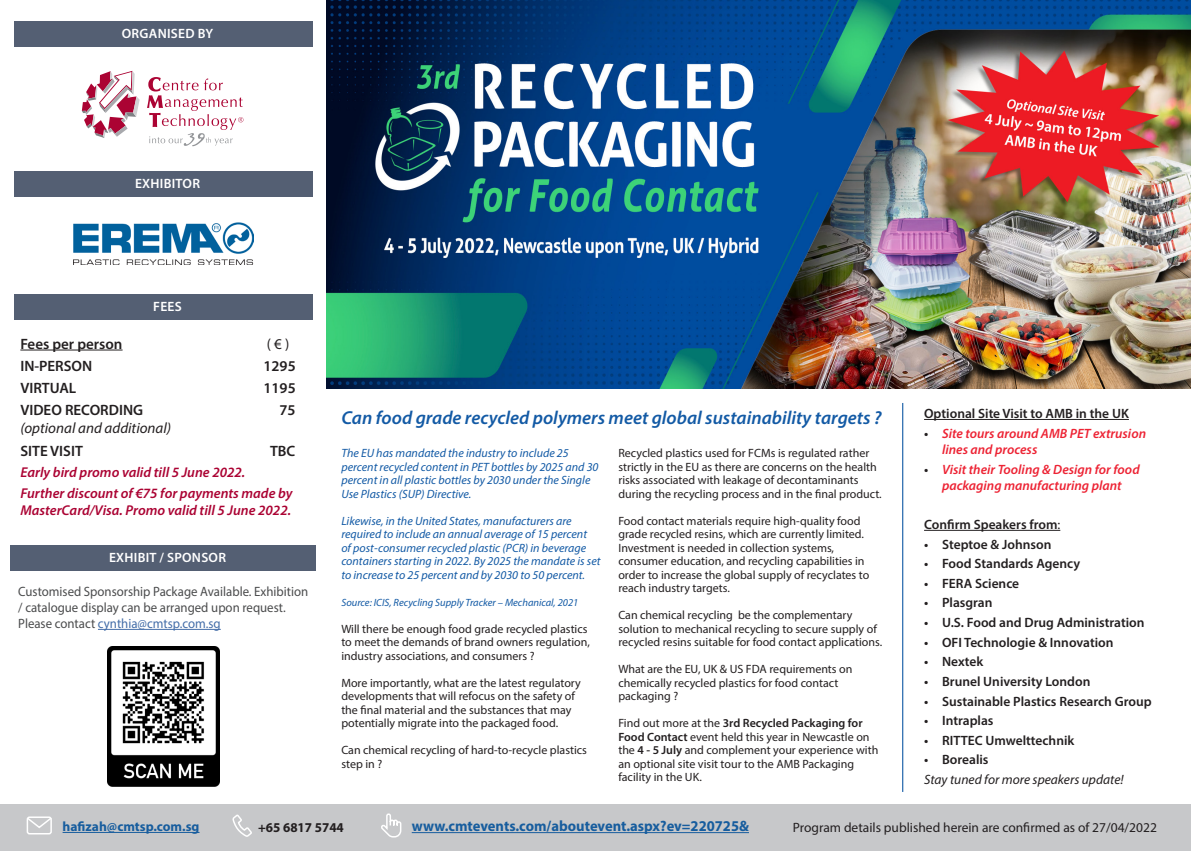
<style>
.page{position:relative;width:1191px;height:851px;background:#fff}
.page>*{position:absolute;margin:0;border:0;box-sizing:border-box;transform-origin:0 0}
.t1{font:italic 600 18.75px "Myriad Pro";color:#135aa5}
.t2{font:600 15px "Myriad Pro";color:#231f20}
.t3{font:700 15px "Myriad Pro";color:#175d9e}
.t4{font:italic 15px "Myriad Pro";color:#231f20}
.t5{font:15px "Myriad Pro";color:#231f20}
.t6{font:italic 600 14.25px/17.1px "Myriad Pro";color:#ab0333}
.t7{font:600 13.5px "Myriad Pro";color:#231f20}
.t8{font:13.5px/16.2px "Myriad Pro";color:#4b4c4d;scale:.95 1}
.t9{font:italic 600 13.5px/16.2px "Myriad Pro";color:#ed2334}
.t10{font:13.5px "Myriad Pro";color:#231f20}
.t11{font:600 13.5px "Myriad Pro";letter-spacing:.02em;color:#fff}
.t12{font:italic 13.5px "Myriad Pro";color:#231f20}
.t13{font:700 13.5px "Myriad Pro";color:#175d9e}
.t14{font:700 13.5px "Myriad Pro";color:#231f20}
.t15{font:12px/13.5px "Myriad Pro";color:#231f20}
.t16{font:italic 12px/13.5px "Myriad Pro";color:#135aa5}
.t17{font:italic 10.5px "Myriad Pro";color:#135aa5}
.s1{color:#436da8}
.s2{font-weight:600}
.s3{font-style:normal;color:#231f20}
.s4{font-weight:400}
</style>
<div class="page">
<div style="left:0;top:804px;width:1191px;height:46px;background:#c7c8ca"></div>
<hr style="left:412px;top:832px;width:337px;height:1px;background:#175d9e">
<svg style="left:381px;top:813px;width:21px;height:25px"></svg>
<svg style="left:232px;top:814px;width:20px;height:23px"></svg>
<div style="left:27px;top:816px;width:25px;height:18px;border:2px solid #fff;border-radius:2px"></div>
<svg style="left:26px;top:816px;width:26px;height:13px"></svg>
<hr style="left:63px;top:832px;width:136px;height:1px;background:#175d9e">
<hr style="left:98px;top:629px;width:123px;height:1px;background:#436da8">
<div style="left:14px;top:294px;width:298px;height:25px;background:#545f73"></div>
<div style="left:11px;top:545px;width:305px;height:25px;background:#545f73"></div>
<svg style="left:82px;top:71px;width:58px;height:67px"></svg>
<svg style="left:147px;top:77px;width:96px;height:69px"></svg>
<div style="left:14px;top:21px;width:298px;height:26px;background:#545f73"></div>
<hr style="left:924px;top:419px;width:205px;height:1px;background:#231f20">
<hr style="left:924px;top:530px;width:136px;height:1px;background:#231f20">
<hr style="left:902px;top:403px;width:1px;height:388px;background:#135aa5">
<img style="left:327px;top:0;width:864px;height:389px">
<img style="left:107px;top:646px;width:112px;height:140px">
<hr style="left:20px;top:349px;width:103px;height:1px;background:#231f20">
<div style="left:14px;top:171px;width:298px;height:25px;background:#545f73"></div>
<img style="left:73px;top:222px;width:180px;height:43px">
<p class="t11" style="left:122px;top:25px;width:93px">ORGANISED BY</p>
<p class="t11" style="left:135px;top:175px;width:67px">EXHIBITOR</p>
<p class="t11" style="left:153px;top:298px;width:30px">FEES</p>
<p class="t2" style="left:20px;top:334px;width:104px">Fees per person</p>
<p class="t5" style="left:267px;top:334px;width:24px">( € )</p>
<p class="t2" style="left:20px;top:356px;width:73px">IN-PERSON</p>
<p class="t2" style="left:263px;top:356px;width:34px">1295</p>
<p class="t2" style="left:20px;top:378px;width:57px">VIRTUAL</p>
<p class="t2" style="left:263px;top:378px;width:34px">1195</p>
<p class="t2" style="left:20px;top:400px;width:124px">VIDEO RECORDING</p>
<p class="t2" style="left:279px;top:400px;width:18px">75</p>
<p class="t4" style="left:20px;top:419px;width:152px">(optional and additional)</p>
<p class="t2" style="left:20px;top:441px;width:64px">SITE VISIT</p>
<p class="t2" style="left:270px;top:441px;width:27px">TBC</p>
<p class="t6" style="left:20px;top:463px;width:226px">Early bird promo valid till 5 June 2022.</p>
<p class="t6" style="left:20px;top:484px;width:274px">Further discount of €75 for payments made by<br>MasterCard/Visa. Promo valid till 5 June 2022.</p>
<p class="t11" style="left:109px;top:549px;width:119px">EXHIBIT / SPONSOR</p>
<p class="t8" style="left:18px;top:582px;width:307px">Customised Sponsorship Package Available. Exhibition / catalogue display can be arranged upon request.<br>Please contact <span class="s1">cynthia@cmtsp.com.sg</span></p>
<p class="t1" style="left:341px;top:405px;width:542px">Can food grade recycled polymers meet global sustainability targets ?</p>
<p class="t16" style="left:341px;top:446px;width:259px">The EU has mandated the industry to include 25 percent recycled content in PET bottles by 2025 and 30 percent in all plastic bottles by 2030 under the Single Use Plastics (SUP) Directive.</p>
<p class="t16" style="left:341px;top:513px;width:261px">Likewise, in the United States, manufacturers are required to include an annual average of 15 percent<br>of post-consumer recycled plastic (PCR) in beverage containers starting in 2022. By 2025 the mandate is set to increase to 25 percent and by 2030 to 50 percent.</p>
<p class="t17" style="left:341px;top:595px;width:238px">Source: ICIS, Recycling Supply Tracker – Mechanical, 2021</p>
<p class="t15" style="left:341px;top:621px;width:250px">Will there be enough food grade recycled plastics to meet the demands of brand owners regulation, industry associations, and consumers ?</p>
<p class="t15" style="left:341px;top:675px;width:241px">More importantly, what are the latest regulatory developments that will refocus on the safety of the final material and the substances that may potentially migrate into the packaged food.</p>
<p class="t15" style="left:341px;top:743px;width:247px">Can chemical recycling of hard-to-recycle plastics step in ?</p>
<p class="t15" style="left:618px;top:446px;width:265px">Recycled plastics used for FCMs is regulated rather strictly in the EU as there are concerns on the health risks associated with leakage of decontaminants during the recycling process and in the final product.</p>
<p class="t15" style="left:618px;top:513px;width:252px">Food contact materials require high-quality food grade recycled resins, which are currently limited.<br>Investment is needed in collection systems, consumer education, and recycling capabilities in order to increase the global supply of recyclates to reach industry targets.</p>
<p class="t15" style="left:618px;top:608px;width:265px">Can chemical recycling be the complementary solution to mechanical recycling to secure supply of recycled resins suitable for food contact applications.</p>
<p class="t15" style="left:618px;top:662px;width:236px">What are the EU, UK &amp; US FDA requirements on chemically recycled plastics for food contact packaging ?</p>
<p class="t15" style="left:618px;top:716px;width:261px">Find out more at the <span class="s2">3rd Recycled Packaging for Food Contact</span> event held this year in Newcastle on the <span class="s2">4 - 5 July</span> and complement your experience with an optional site visit tour to the AMB Packaging facility in the UK.</p>
<p class="t7" style="left:924px;top:405px;width:206px">Optional Site Visit to AMB in the UK</p>
<p class="t9" style="left:942px;top:424px;width:205px;text-indent:-18px"><span class="s3">•</span> Site tours around AMB PET extrusion lines and process</p>
<p class="t9" style="left:924px;top:460px;width:217px;text-align:center"><span class="s3">•</span> Visit their Tooling &amp; Design for food packaging manufacturing plant</p>
<p class="t7" style="left:924px;top:515px;width:138px">Confirm Speakers from<span class="s4">:</span></p>
<p class="t7" style="left:924px;top:535px;width:129px">• Steptoe &amp; Johnson</p>
<p class="t7" style="left:924px;top:555px;width:158px">• Food Standards Agency</p>
<p class="t7" style="left:924px;top:574px;width:97px">• FERA Science</p>
<p class="t7" style="left:924px;top:594px;width:70px">• Plasgran</p>
<p class="t7" style="left:924px;top:614px;width:222px">• U.S. Food and Drug Administration</p>
<p class="t7" style="left:924px;top:633px;width:191px">• OFI Technologie &amp; Innovation</p>
<p class="t7" style="left:924px;top:653px;width:61px">• Nextek</p>
<p class="t7" style="left:924px;top:672px;width:168px">• Brunel University London</p>
<p class="t7" style="left:924px;top:692px;width:229px">• Sustainable Plastics Research Group</p>
<p class="t7" style="left:924px;top:712px;width:71px">• Intraplas</p>
<p class="t7" style="left:924px;top:731px;width:152px">• RITTEC Umwelttechnik</p>
<p class="t7" style="left:924px;top:751px;width:66px">• Borealis</p>
<p class="t12" style="left:924px;top:771px;width:201px">Stay tuned for more speakers update!</p>
<p class="t13" style="left:63px;top:817px;width:138px">hafizah@cmtsp.com.sg</p>
<p class="t14" style="left:258px;top:818px;width:87px">+65 6817 5744</p>
<p class="t3" style="left:412px;top:816px;width:339px">www.cmtevents.com/aboutevent.aspx?ev=220725&amp;</p>
<p class="t10" style="left:793px;top:818px;width:365px">Program details published herein are confirmed as of 27/04/2022</p>
</div>
